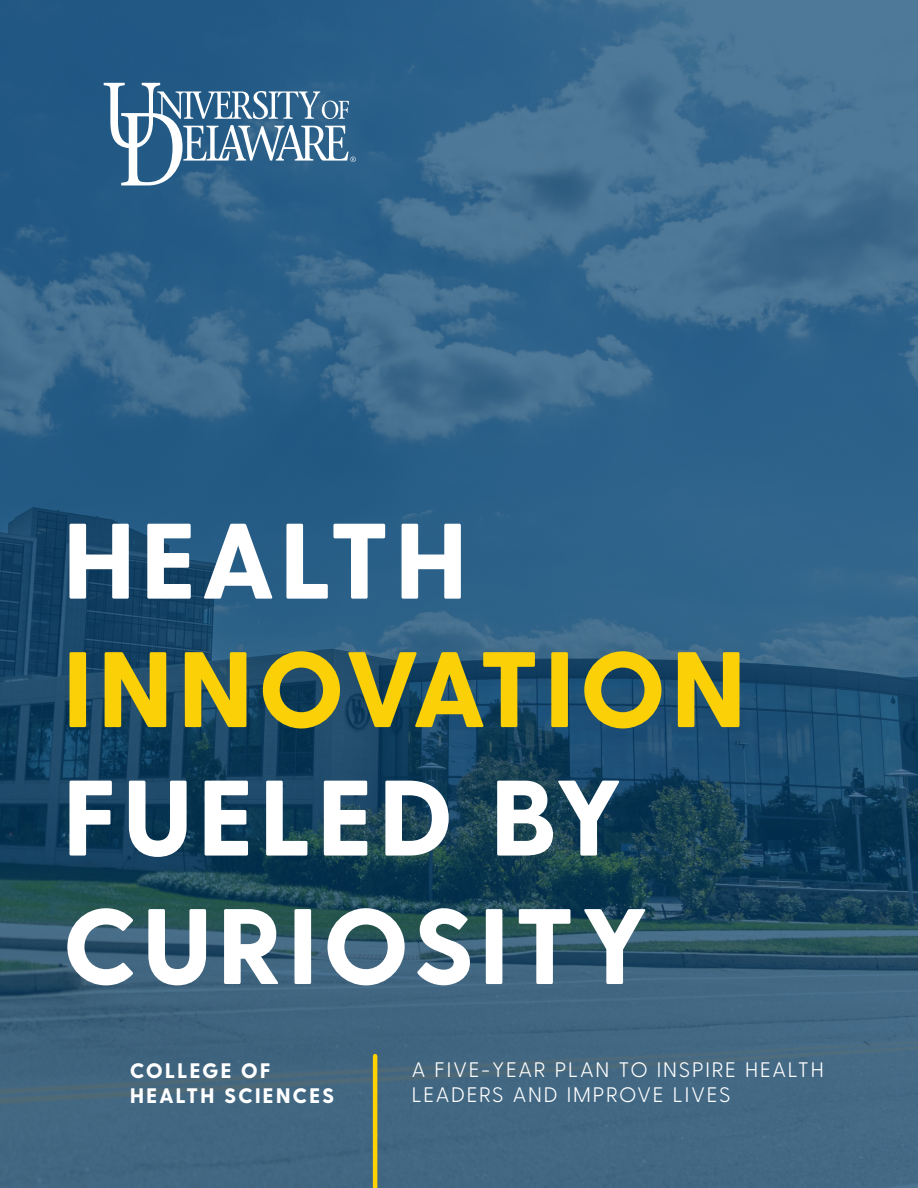
<style>
.page{position:relative;width:918px;height:1188px;background:#fff}
.page>*{position:absolute;margin:0;border:0;box-sizing:border-box;transform-origin:0 0}
.t1{font:800 107.1px/128.4px "Greycliff CF";letter-spacing:.035em;color:#fff}
.t2{font:300 21px/25.2px "Greycliff CF";letter-spacing:.085em;color:#fff}
.t3{font:800 21px "Greycliff CF";letter-spacing:.085em;color:#fff}
.s1{color:#fcd006}
</style>
<div class="page">
<img style="left:0;top:0;width:918px;height:1188px">
<svg style="left:104px;top:83px;width:252px;height:102px"></svg>
<hr style="left:373px;top:1056px;width:4px;height:132px;background:#ffd200">
<p class="t1" style="left:62px;top:502px;width:686px">HEALTH<br><span class="s1">INNOVATION<br></span>FUELED BY<br>CURIOSITY</p>
<p class="t3" style="left:130px;top:1058px;width:143px">COLLEGE OF</p>
<p class="t3" style="left:130px;top:1083px;width:206px">HEALTH SCIENCES</p>
<p class="t2" style="left:412px;top:1058px;width:414px">A FIVE-YEAR PLAN TO INSPIRE HEALTH<br>LEADERS AND IMPROVE LIVES</p>
</div>
